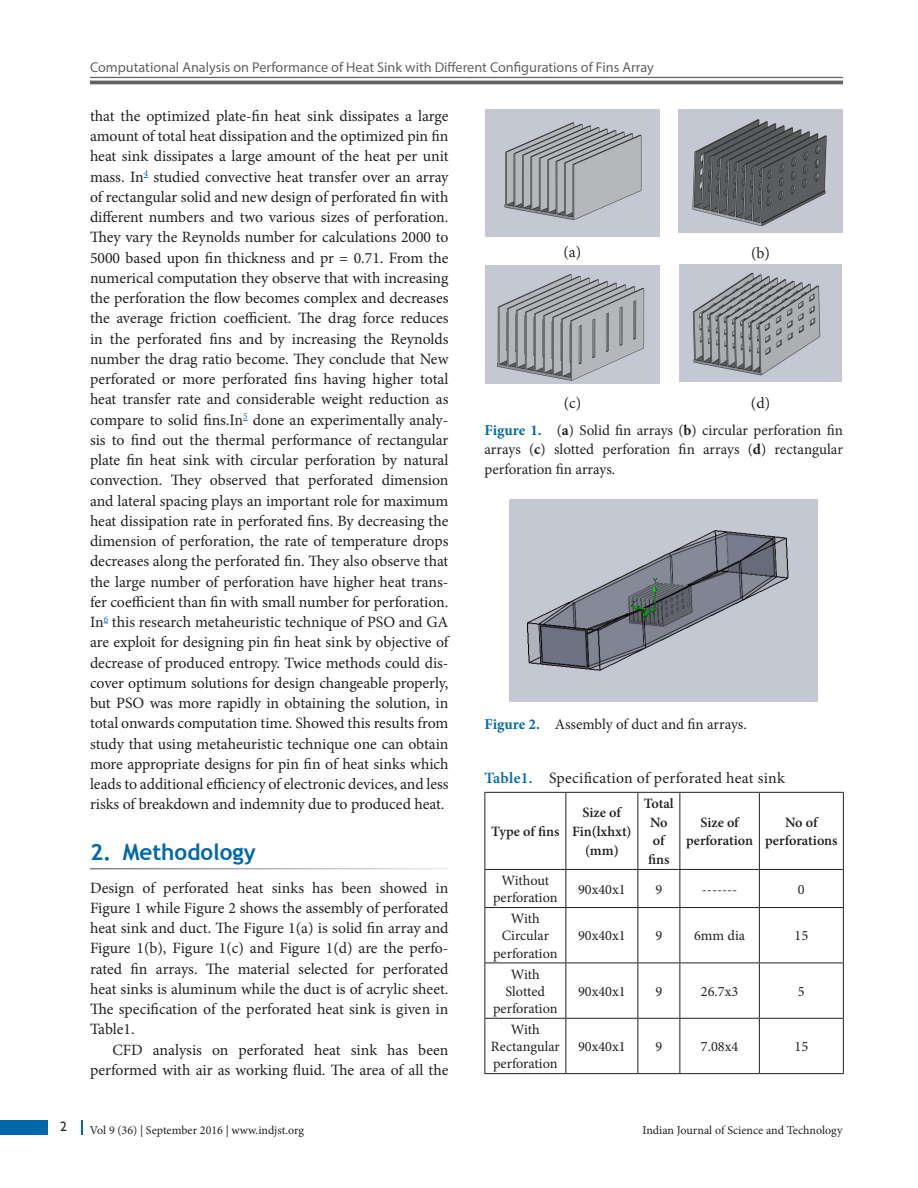
<style>
.page{position:relative;width:918px;height:1188px;background:#fff}
.page>*{position:absolute;margin:0;border:0;box-sizing:border-box;transform-origin:0 0}
.t1{font:700 22.5px "Trebuchet MS";color:#0068a9}
.Text{font:15.75px/20.2px "Minion Pro";color:#231f20;text-align:justify}
.Text_Ind{font:15.75px/20.2px "Minion Pro";color:#231f20;text-align:right}
.TabTitle{font:15.75px "Minion Pro";letter-spacing:.02em;color:#231f20}
.Fig_cap{font:15px/19.5px "Minion Pro";color:#231f20;text-align:justify}
.TabBody{font:14.25px/17.2px "Minion Pro";color:#231f20;text-align:center}
.RH{font:14.25px "Myriad Pro";color:#636366}
.TabCH{font:600 14.25px/18.8px "Minion Pro";letter-spacing:-.005em;color:#231f20;text-align:center}
.t2{font:13.5px "Gill Sans";color:#231f20}
.Text-2{font:12px "Minion Pro";color:#231f20}
.s1{font-weight:700;color:#0068a9}
.s2{font-weight:700}
.s3{font-weight:600;color:#0068a9}
</style>
<div class="page">
<hr style="left:90px;top:77px;width:753px;height:1px;background:#636366">
<hr style="left:90px;top:81px;width:753px;height:3px;background:#636366">
<div style="left:0;top:1120px;width:47px;height:15px;background:#0068a9"></div>
<svg style="left:81px;top:1120px;width:1px;height:15px"></svg>
<img style="left:486px;top:110px;width:174px;height:127px">
<img style="left:679px;top:110px;width:163px;height:123px">
<img style="left:485px;top:265px;width:174px;height:118px">
<img style="left:679px;top:264px;width:163px;height:118px">
<img style="left:510px;top:500px;width:307px;height:201px">
<hr style="left:484px;top:792px;width:82px;height:1px;background:#231f20">
<hr style="left:484px;top:793px;width:1px;height:76px;background:#231f20">
<hr style="left:566px;top:792px;width:72px;height:1px;background:#231f20">
<hr style="left:566px;top:793px;width:1px;height:76px;background:#231f20">
<hr style="left:638px;top:792px;width:42px;height:1px;background:#231f20">
<hr style="left:638px;top:793px;width:1px;height:76px;background:#231f20">
<hr style="left:680px;top:792px;width:79px;height:1px;background:#231f20">
<hr style="left:680px;top:793px;width:1px;height:76px;background:#231f20">
<hr style="left:759px;top:792px;width:85px;height:1px;background:#231f20">
<hr style="left:759px;top:793px;width:1px;height:76px;background:#231f20">
<hr style="left:843px;top:793px;width:1px;height:76px;background:#231f20">
<hr style="left:484px;top:869px;width:82px;height:1px;background:#231f20">
<hr style="left:484px;top:870px;width:1px;height:37px;background:#231f20">
<hr style="left:566px;top:869px;width:72px;height:1px;background:#231f20">
<hr style="left:566px;top:870px;width:1px;height:37px;background:#231f20">
<hr style="left:638px;top:869px;width:42px;height:1px;background:#231f20">
<hr style="left:638px;top:870px;width:1px;height:37px;background:#231f20">
<hr style="left:680px;top:869px;width:79px;height:1px;background:#231f20">
<hr style="left:680px;top:870px;width:1px;height:37px;background:#231f20">
<hr style="left:759px;top:869px;width:85px;height:1px;background:#231f20">
<hr style="left:759px;top:870px;width:1px;height:37px;background:#231f20">
<hr style="left:843px;top:870px;width:1px;height:37px;background:#231f20">
<hr style="left:484px;top:907px;width:82px;height:1px;background:#231f20">
<hr style="left:484px;top:908px;width:1px;height:55px;background:#231f20">
<hr style="left:566px;top:907px;width:72px;height:1px;background:#231f20">
<hr style="left:566px;top:908px;width:1px;height:55px;background:#231f20">
<hr style="left:638px;top:907px;width:42px;height:1px;background:#231f20">
<hr style="left:638px;top:908px;width:1px;height:55px;background:#231f20">
<hr style="left:680px;top:907px;width:79px;height:1px;background:#231f20">
<hr style="left:680px;top:908px;width:1px;height:55px;background:#231f20">
<hr style="left:759px;top:907px;width:85px;height:1px;background:#231f20">
<hr style="left:759px;top:908px;width:1px;height:55px;background:#231f20">
<hr style="left:843px;top:908px;width:1px;height:55px;background:#231f20">
<hr style="left:484px;top:963px;width:82px;height:1px;background:#231f20">
<hr style="left:484px;top:963px;width:1px;height:55px;background:#231f20">
<hr style="left:566px;top:963px;width:72px;height:1px;background:#231f20">
<hr style="left:566px;top:963px;width:1px;height:55px;background:#231f20">
<hr style="left:638px;top:963px;width:42px;height:1px;background:#231f20">
<hr style="left:638px;top:963px;width:1px;height:55px;background:#231f20">
<hr style="left:680px;top:963px;width:79px;height:1px;background:#231f20">
<hr style="left:680px;top:963px;width:1px;height:55px;background:#231f20">
<hr style="left:759px;top:963px;width:85px;height:1px;background:#231f20">
<hr style="left:759px;top:963px;width:1px;height:55px;background:#231f20">
<hr style="left:843px;top:963px;width:1px;height:55px;background:#231f20">
<hr style="left:484px;top:1018px;width:82px;height:1px;background:#231f20">
<hr style="left:484px;top:1019px;width:1px;height:54px;background:#231f20">
<hr style="left:566px;top:1018px;width:72px;height:1px;background:#231f20">
<hr style="left:566px;top:1019px;width:1px;height:54px;background:#231f20">
<hr style="left:638px;top:1018px;width:42px;height:1px;background:#231f20">
<hr style="left:638px;top:1019px;width:1px;height:54px;background:#231f20">
<hr style="left:680px;top:1018px;width:79px;height:1px;background:#231f20">
<hr style="left:680px;top:1019px;width:1px;height:54px;background:#231f20">
<hr style="left:759px;top:1018px;width:85px;height:1px;background:#231f20">
<hr style="left:759px;top:1019px;width:1px;height:54px;background:#231f20">
<hr style="left:843px;top:1019px;width:1px;height:54px;background:#231f20">
<hr style="left:484px;top:1073px;width:82px;height:1px;background:#231f20">
<hr style="left:566px;top:1073px;width:72px;height:1px;background:#231f20">
<hr style="left:638px;top:1073px;width:42px;height:1px;background:#231f20">
<hr style="left:680px;top:1073px;width:79px;height:1px;background:#231f20">
<hr style="left:759px;top:1073px;width:85px;height:1px;background:#231f20">
<p class="RH" style="left:90px;top:59px;width:565px">Computational Analysis on Performance of Heat Sink with Different Configurations of Fins Array</p>
<p class="Text" style="left:90px;top:106px;width:360px">that the optimized plate-fin heat sink dissipates a large amount of total heat dissipation and the optimized pin fin heat sink dissipates a large amount of the heat per unit mass. In<sup>4</sup> studied convective heat transfer over an array of rectangular solid and new design of perforated fin with different numbers and two various sizes of perforation.<br>They vary the Reynolds number for calculations 2000 to 5000 based upon fin thickness and pr = 0.71. From the numerical computation they observe that with increasing the perforation the flow becomes complex and decreases the average friction coefficient. The drag force reduces in the perforated fins and by increasing the Reynolds number the drag ratio become. They conclude that New perforated or more perforated fins having higher total heat transfer rate and considerable weight reduction as compare to solid fins.In<sup>5</sup> done an experimentally analy&shy;sis to find out the thermal performance of rectangular plate fin heat sink with circular perforation by natural convection. They observed that perforated dimension and lateral spacing plays an important role for maximum heat dissipation rate in perforated fins. By decreasing the dimension of perforation, the rate of temperature drops decreases along the perforated fin. They also observe that the large number of perforation have higher heat trans&shy;fer coefficient than fin with small number for perforation.<br>In<sup>6</sup> this research metaheuristic technique of PSO and GA are exploit for designing pin fin heat sink by objective of decrease of produced entropy. Twice methods could dis&shy;cover optimum solutions for design changeable properly, but PSO was more rapidly in obtaining the solution, in total onwards computation time. Showed this results from study that using metaheuristic technique one can obtain more appropriate designs for pin fin of heat sinks which leads to additional efficiency of electronic devices, and less risks of breakdown and indemnity due to produced heat.</p>
<h1 class="t1" style="left:90px;top:838px;width:167px">2. Methodology</h1>
<p class="Text" style="left:90px;top:878px;width:360px">Design of perforated heat sinks has been showed in Figure 1 while Figure 2 shows the assembly of perforated heat sink and duct. The Figure 1(a) is solid fin array and Figure 1(b), Figure 1(c) and Figure 1(d) are the perfo&shy;rated fin arrays. The material selected for perforated heat sinks is aluminum while the duct is of acrylic sheet.<br>The specification of the perforated heat sink is given in Table1.</p>
<p class="Text_Ind" style="left:90px;top:1040px;width:360px">CFD analysis on perforated heat sink has been performed with air as working fluid. The area of all the</p>
<p class="t2" style="left:60px;top:1118px;width:8px">2</p>
<p class="Text-2" style="left:90px;top:1123px;width:216px">Vol 9 (36) | September 2016 | www.indjst.org</p>
<p class="Text" style="left:564px;top:242px;width:19px">(a)</p>
<p class="Text" style="left:751px;top:243px;width:20px">(b)</p>
<p class="Text" style="left:564px;top:392px;width:19px">(c)</p>
<p class="Text" style="left:751px;top:393px;width:21px">(d)</p>
<p class="Fig_cap" style="left:484px;top:420px;width:360px"><span class="s1">Figure 1.</span> (<span class="s2">a</span>) Solid fin arrays (<span class="s2">b</span>) circular perforation fin arrays (<span class="s2">c</span>) slotted perforation fin arrays (<span class="s2">d</span>) rectangular perforation fin arrays.</p>
<p class="Fig_cap" style="left:484px;top:714px;width:264px"><span class="s1">Figure 2.</span> Assembly of duct and fin arrays.</p>
<p class="TabTitle" style="left:484px;top:767px;width:302px"><span class="s3">Table1.</span> Specification of perforated heat sink</p>
<p class="TabCH" style="left:491px;top:822px;width:70px">Type of fins</p>
<p class="TabCH" style="left:572px;top:803px;width:61px">Size of<br>Fin(lxhxt) (mm)</p>
<p class="TabCH" style="left:644px;top:794px;width:31px">Total<br>No of fins</p>
<p class="TabCH" style="left:686px;top:813px;width:69px">Size of perforation</p>
<p class="TabCH" style="left:765px;top:813px;width:74px">No of perforations</p>
<p class="TabBody" style="left:493px;top:872px;width:66px">Without perforation</p>
<p class="TabBody" style="left:578px;top:881px;width:49px">90x40x1</p>
<p class="TabBody" style="left:655px;top:881px;width:8px">9</p>
<p class="TabBody" style="left:702px;top:881px;width:37px">-------</p>
<p class="TabBody" style="left:798px;top:881px;width:8px">0</p>
<p class="TabBody" style="left:493px;top:910px;width:66px">With<br>Circular perforation</p>
<p class="TabBody" style="left:578px;top:927px;width:49px">90x40x1</p>
<p class="TabBody" style="left:655px;top:927px;width:8px">9</p>
<p class="TabBody" style="left:694px;top:927px;width:53px">6mm dia</p>
<p class="TabBody" style="left:795px;top:927px;width:15px">15</p>
<p class="TabBody" style="left:493px;top:965px;width:66px">With<br>Slotted perforation</p>
<p class="TabBody" style="left:491px;top:1021px;width:70px">With<br>Rectangular perforation</p>
<p class="TabBody" style="left:578px;top:983px;width:49px">90x40x1</p>
<p class="TabBody" style="left:655px;top:983px;width:8px">9</p>
<p class="TabBody" style="left:701px;top:983px;width:39px">26.7x3</p>
<p class="TabBody" style="left:798px;top:983px;width:8px">5</p>
<p class="TabBody" style="left:578px;top:1038px;width:49px">90x40x1</p>
<p class="TabBody" style="left:655px;top:1038px;width:8px">9</p>
<p class="TabBody" style="left:701px;top:1038px;width:39px">7.08x4</p>
<p class="TabBody" style="left:795px;top:1038px;width:15px">15</p>
<p class="Text-2" style="left:642px;top:1123px;width:202px">Indian Journal of Science and Technology</p>
</div>
